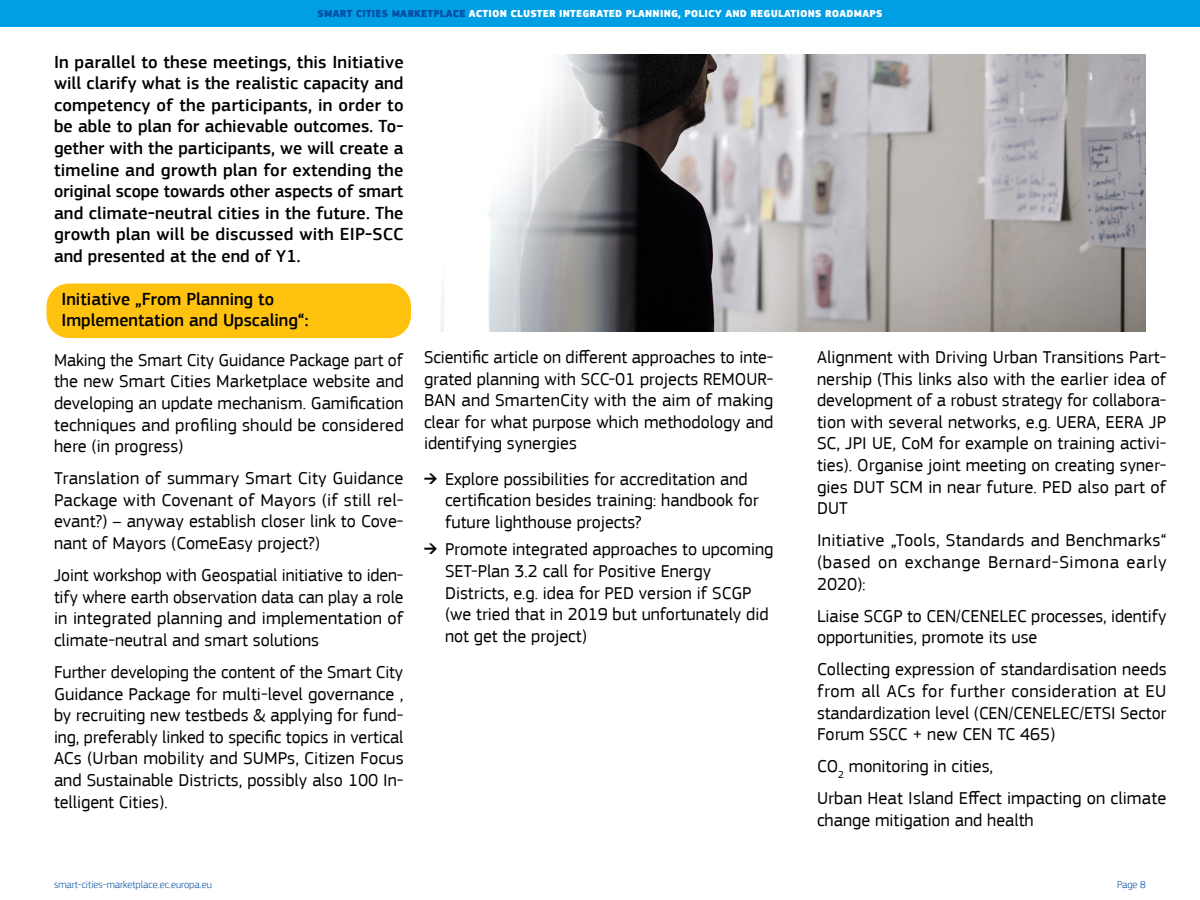
<style>
.page{position:relative;width:1200px;height:900px;background:#fff}
.page>*{position:absolute;margin:0;border:0;box-sizing:border-box;transform-origin:0 0}
.t1{font:18px/21.6px "EC Square Sans Pro";color:#000;text-align:justify}
.Introduction{font:500 18px/21.6px "EC Square Sans Pro";letter-spacing:.01em;color:#000;text-align:justify}
.LINKS_YELLOW{font:500 18px/21.6px "EC Square Sans Pro";color:#000}
.t2{font:900 10.5px "EC Square Sans Pro Extra";letter-spacing:.02em;color:#fff}
.t3{font:300 10.5px "EC Square Sans Pro";color:#034ea2}
.s1{color:#034ea2}
</style>
<div class="page">
<div style="left:0;top:0;width:1200px;height:27px;background:#009fe3"></div>
<img style="left:440px;top:54px;width:706px;height:278px">
<div style="left:46px;top:284px;width:365px;height:54px;background:#ffc20e;border-radius:23px"></div>
<p class="t2" style="left:318px;top:7px;width:253px"><span class="s1">SMART CITIES MARKETPLACE</span> ACTION CLUSTER INTEGRATED</p>
<p class="t2" style="left:626px;top:7px;width:14px">PLANNING</p>
<p class="t2" style="left:678px;top:7px;width:20px">, POLICY</p>
<p class="t2" style="left:725px;top:7px;width:9px">AND</p>
<p class="t2" style="left:750px;top:7px;width:15px">REGULATIONS</p>
<p class="t2" style="left:825px;top:7px;width:59px">ROADMAPS</p>
<p class="Introduction" style="left:54px;top:51px;width:351px">In parallel to these meetings, this Initiative will clarify what is the realistic capacity and competency of the participants, in order to be able to plan for achievable outcomes. To&shy;gether with the participants, we will create a timeline and growth plan for extending the original scope towards other aspects of smart and climate-neutral cities in the future. The growth plan will be discussed with EIP-SCC and presented at the end of Y1.</p>
<p class="LINKS_YELLOW" style="left:62px;top:288px;width:249px">Initiative „From Planning to<br>Implementation and Upscaling“:</p>
<p class="t1" style="left:54px;top:349px;width:351px">Making the Smart City Guidance Package part of the new Smart Cities Marketplace website and developing an update mechanism. Gamification techniques and profiling should be considered here (in progress)</p>
<p class="t1" style="left:54px;top:468px;width:351px">Translation of summary Smart City Guidance Package with Covenant of Mayors (if still rel&shy;evant?) – anyway establish closer link to Cove&shy;nant of Mayors (ComeEasy project?)</p>
<p class="t1" style="left:54px;top:564px;width:351px">Joint workshop with Geospatial initiative to iden&shy;tify where earth observation data can play a role in integrated planning and implementation of climate-neutral and smart solutions</p>
<p class="t1" style="left:54px;top:661px;width:351px">Further developing the content of the Smart City Guidance Package for multi-level governance , by recruiting new testbeds &amp; applying for fund&shy;ing, preferably linked to specific topics in vertical ACs (Urban mobility and SUMPs, Citizen Focus and Sustainable Districts, possibly also 100 In&shy;telligent Cities).</p>
<p class="t1" style="left:424px;top:346px;width:351px">Scientific article on different approaches to inte&shy;grated planning with SCC-01 projects REMOUR-BAN and SmartenCity with the aim of making clear for what purpose which methodology and identifying synergies</p>
<p class="t1" style="left:445px;top:468px;width:315px;text-align:left;text-indent:-21px">➔ Explore possibilities for accreditation and certification besides training: handbook for future lighthouse projects?</p>
<p class="t1" style="left:445px;top:539px;width:330px;text-align:left;text-indent:-21px">➔ Promote integrated approaches to upcoming SET-Plan 3.2 call for Positive Energy Districts, e.g. idea for PED version if SCGP (we tried that in 2019 but unfortunately did not get the project)</p>
<p class="t1" style="left:817px;top:346px;width:351px">Alignment with Driving Urban Transitions Part&shy;nership (This links also with the earlier idea of development of a robust strategy for collabora&shy;tion with several networks, e.g. UERA, EERA JP SC, JPI UE, CoM for example on training activi&shy;ties). Organise joint meeting on creating syner&shy;gies DUT SCM in near future. PED also part of DUT</p>
<p class="t1" style="left:817px;top:530px;width:351px">Initiative „Tools, Standards and Benchmarks“ (based on exchange Bernard-Simona early 2020):</p>
<p class="t1" style="left:817px;top:605px;width:351px">Liaise SCGP to CEN/CENELEC processes, identify opportunities, promote its use</p>
<p class="t1" style="left:817px;top:659px;width:351px">Collecting expression of standardisation needs from all ACs for further consideration at EU standardization level (CEN/CENELEC/ETSI Sector Forum SSCC + new CEN TC 465)</p>
<p class="t1" style="left:817px;top:756px;width:178px">CO<sub>2</sub> monitoring in cities,</p>
<p class="t1" style="left:817px;top:788px;width:351px">Urban Heat Island Effect impacting on climate change mitigation and health</p>
<p class="t3" style="left:54px;top:879px;width:159px">smart-cities-marketplace.ec.europa.eu</p>
<p class="t3" style="left:1117px;top:879px;width:30px">Page 8</p>
</div>
